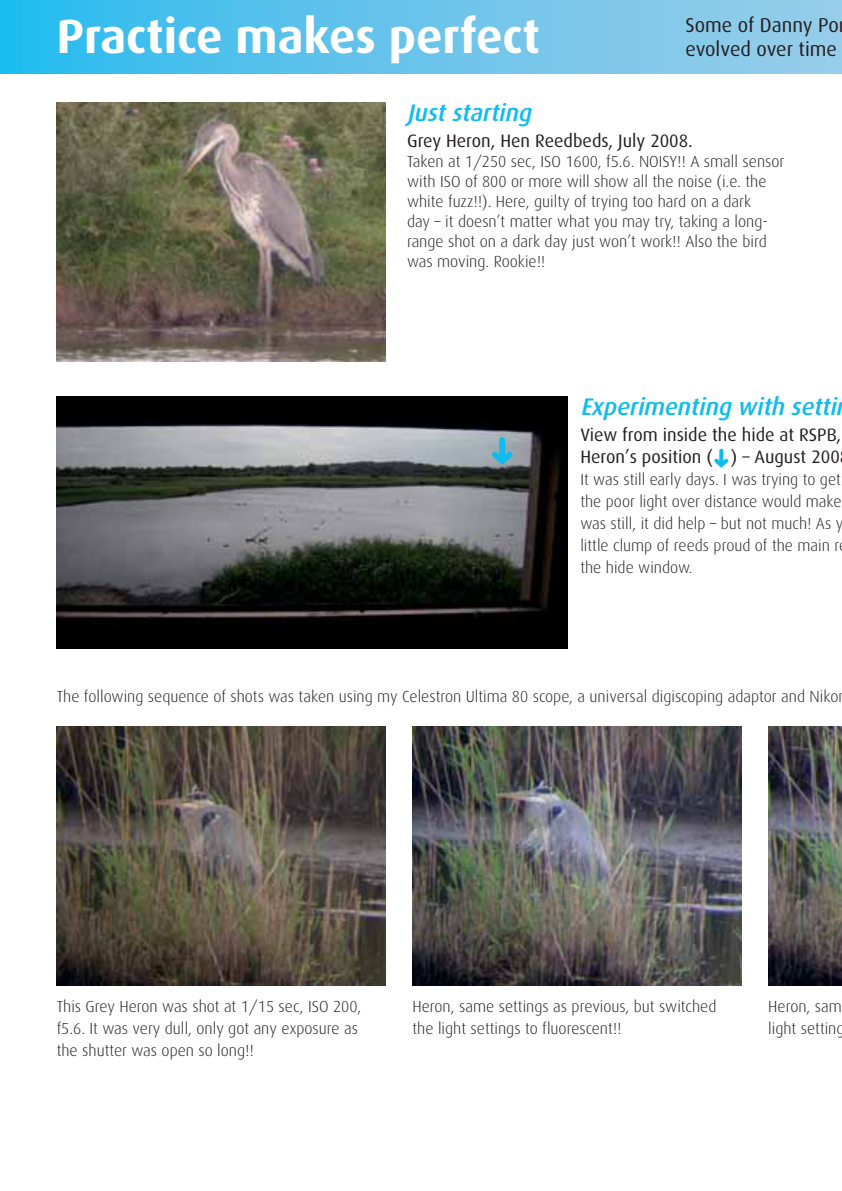
<style>
.page{position:relative;width:842px;height:1191px;background:#fff}
.page>*{position:absolute;margin:0;border:0;box-sizing:border-box;transform-origin:0 0}
.t1{font:700 48px "Dax";color:#fff}
.t2{font:italic 500 24px "Dax";color:#0ebcee}
.t3{font:20px/24px "Dax";color:#231f20}
.t4{font:18px/22px "Dax";color:#231f20}
.t5{font:300 16px/22px "Dax";color:#231f20}
</style>
<div class="page">
<div style="left:0;top:0;width:842px;height:74px;background:linear-gradient(to right,#2bbbee,#9fcde9)"></div>
<img style="left:57px;top:102px;width:329px;height:260px">
<img style="left:57px;top:726px;width:329px;height:259px">
<img style="left:412px;top:726px;width:329px;height:259px">
<img style="left:768px;top:726px;width:74px;height:259px">
<img style="left:57px;top:396px;width:510px;height:252px">
<svg style="left:492px;top:437px;width:21px;height:28px"></svg>
<h1 class="t1" style="left:57px;top:13px;width:485px">Practice makes perfect</h1>
<h2 class="t2" style="left:407px;top:101px;width:131px">Juststarting</h2>
<p class="t4" style="left:407px;top:130px;width:287px">Grey Heron, Hen Reedbeds, July 2008.</p>
<p class="t5" style="left:407px;top:152px;width:379px;line-height:20px">Taken at 1/250 sec, ISO 1600, f5.6. NOISY!! A small sensor with ISO of 800 or more will show all the noise (i.e. the white fuzz!!). Here, guilty of trying too hard on a dark<br>day – it doesn’t matter what you may try, taking a long&shy;range shot on a dark day just won’t work!! Also the bird was moving. Rookie!!</p>
<p class="t3" style="left:685px;top:14px;width:155px">Some of Danny Po evolved over time</p>
<h2 class="t2" style="left:580px;top:395px;width:262px">Experimenting with setti</h2>
<p class="t4" style="left:580px;top:425px;width:262px">View from inside the hide at RSPB,<br>Heron’s position ( ) – August 200</p>
<p class="t5" style="left:580px;top:469px;width:264px">It was still early days. I was trying to get the poor light over distance would make was still, it did help – but not much! As y little clump of reeds proud of the main r the hide window.</p>
<p class="t5" style="left:57px;top:686px;width:783px">The following sequence of shots was taken using my Celestron Ultima 80 scope, a universal digiscoping adaptor and Niko</p>
<p class="t5" style="left:57px;top:996px;width:306px">This Grey Heron was shot at 1/15 sec, ISO 200, f5.6. It was very dull, only got any exposure as the shutter was open so long!!</p>
<p class="t5" style="left:412px;top:996px;width:305px">Heron, same settings as previous, but switched the light settings to fluorescent!!</p>
<p class="t5" style="left:768px;top:996px;width:78px">Heron, sam light setting</p>
</div>
